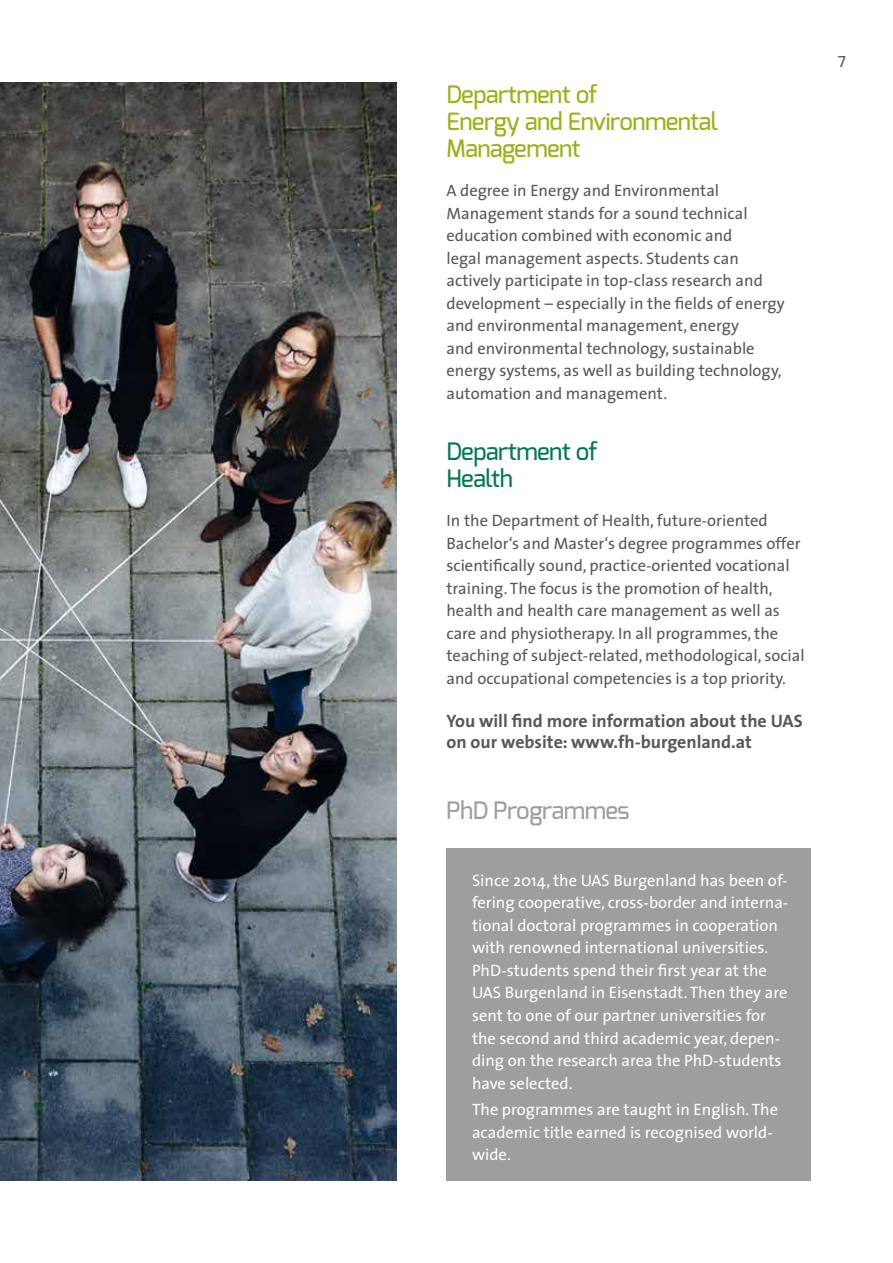
<style>
.page{position:relative;width:893px;height:1263px;background:#fff}
.page>*{position:absolute;margin:0;border:0;box-sizing:border-box;transform-origin:0 0}
.t1{font:500 24px/27px "Exo";letter-spacing:-.02em;color:#97b314}
.t2{font:500 24px/27px "Exo";letter-spacing:-.02em;color:#007952}
.t3{font:500 24px "Exo";letter-spacing:-.02em;color:#9c9e9f}
.t4{font:700 18px/21px "The Sans";color:#58585a}
.t5{font:16.5px/22.5px "The Sans";color:#58585a}
.t6{font:16.5px/22.5px "The Sans";color:#fff}
.t7{font:500 15px "Exo";color:#58585a}
</style>
<div class="page">
<img style="left:0;top:82px;width:397px;height:1098px">
<div style="left:446px;top:848px;width:364px;height:333px;background:#9c9e9f"></div>
<h1 class="t1" style="left:446px;top:80px;width:273px">Department of<br>Energy and Environmental<br>Management</h1>
<p class="t5" style="left:446px;top:179px;width:340px">A degree in Energy and Environmental Management stands for a sound technical education combined with economic and<br>legal management aspects. Students can actively participate in top-class research and development – especially in the fields of energy and environmental management, energy<br>and environmental technology, sustainable energy systems, as well as building technology, automation and management.</p>
<h1 class="t2" style="left:446px;top:438px;width:153px">Department of<br>Health</h1>
<p class="t5" style="left:446px;top:509px;width:360px">In the Department of Health, future-oriented Bachelor‘s and Master‘s degree programmes offer scientifically sound, practice-oriented vocational training. The focus is the promotion of health, health and health care management as well as care and physiotherapy. In all programmes, the teaching of subject-related, methodological, social and occupational competencies is a top priority.</p>
<p class="t4" style="left:446px;top:710px;width:358px">You will find more information about the UAS on our website: www.fh-burgenland.at</p>
<h1 class="t3" style="left:446px;top:794px;width:185px">PhD Programmes</h1>
<p class="t6" style="left:472px;top:868px;width:318px">Since 2014, the UAS Burgenland has been of&shy;fering cooperative, cross-border and interna&shy;tional doctoral programmes in cooperation with renowned international universities.<br>PhD-students spend their first year at the UAS Burgenland in Eisenstadt. Then they are sent to one of our partner universities for the second and third academic year, depen&shy;ding on the research area the PhD-students have selected.</p>
<p class="t6" style="left:472px;top:1098px;width:308px">The programmes are taught in English. The academic title earned is recognised world&shy;wide.</p>
<p class="t7" style="left:838px;top:52px;width:10px">7</p>
</div>
